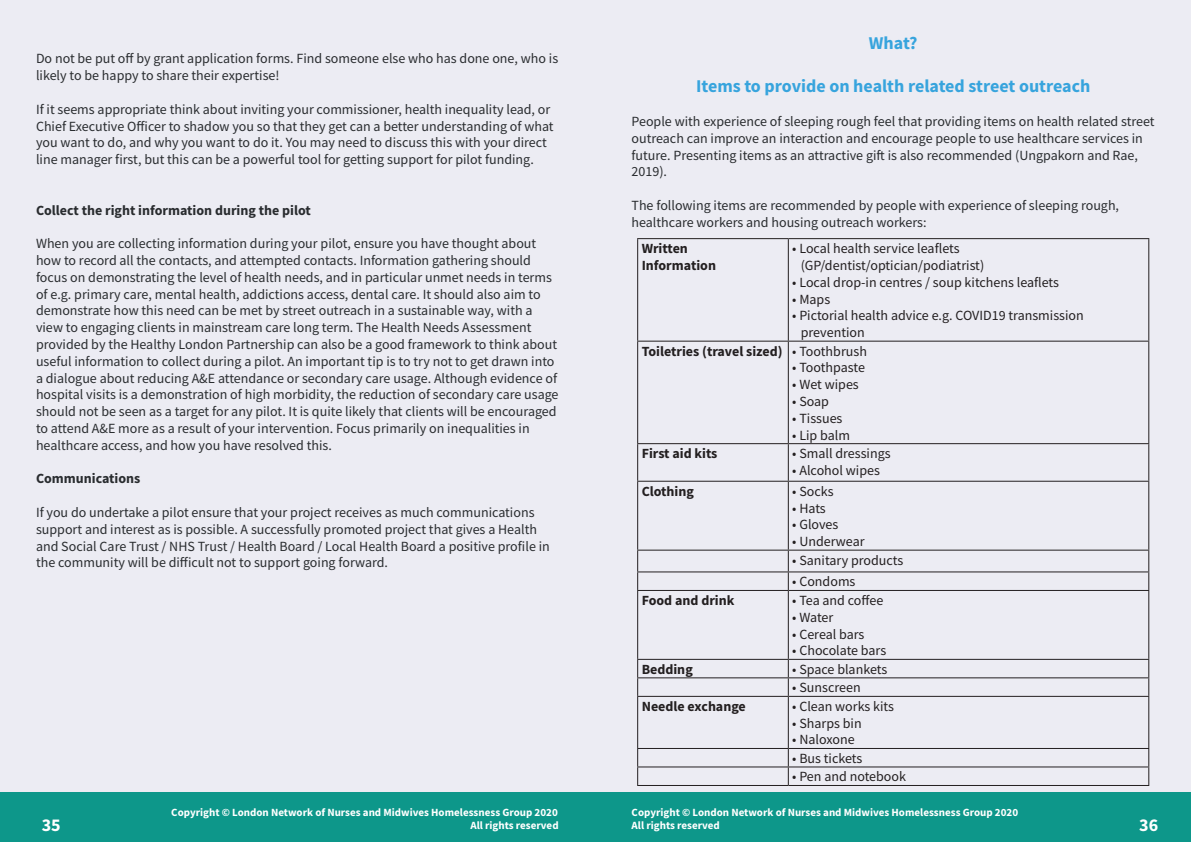
<style>
.page{position:relative;width:1191px;height:842px;background:#fff}
.page>*{position:absolute;margin:0;border:0;box-sizing:border-box;transform-origin:0 0}
.t1{font:700 18px "Source Sans Pro";color:#37a4dd}
.t2{font:700 18px "Source Sans Pro";color:#fff}
.t3{font:14px/16.8px "Source Sans Pro";color:#292c2f}
.t4{font:14px/16.8px "Source Sans Pro";color:#231f20}
.t5{font:700 14px/16.8px "Source Sans Pro";color:#231f20}
.t6{font:700 14px "Source Sans Pro";color:#292c2f}
.t7{font:700 11px/13.2px "Source Sans Pro";color:#fff;text-align:right}
.s1{font-weight:400}
</style>
<div class="page">
<div style="left:0;top:1px;width:595px;height:790px;background:#ececf3"></div>
<div style="left:0;top:792px;width:595px;height:50px;background:#0d978a"></div>
<div style="left:595px;top:792px;width:595px;height:50px;background:#0d978a"></div>
<div style="left:595px;top:1px;width:595px;height:790px;background:#ececf3"></div>
<hr style="left:637px;top:238px;width:151px;height:1px;background:#231f20">
<hr style="left:637px;top:239px;width:1px;height:102px;background:#231f20">
<hr style="left:788px;top:238px;width:361px;height:1px;background:#231f20">
<hr style="left:788px;top:239px;width:1px;height:102px;background:#231f20">
<hr style="left:1148px;top:239px;width:1px;height:102px;background:#231f20">
<hr style="left:637px;top:341px;width:151px;height:1px;background:#231f20">
<hr style="left:637px;top:342px;width:1px;height:101px;background:#231f20">
<hr style="left:788px;top:341px;width:361px;height:1px;background:#231f20">
<hr style="left:788px;top:342px;width:1px;height:101px;background:#231f20">
<hr style="left:1148px;top:342px;width:1px;height:101px;background:#231f20">
<hr style="left:637px;top:443px;width:151px;height:1px;background:#231f20">
<hr style="left:637px;top:444px;width:1px;height:37px;background:#231f20">
<hr style="left:788px;top:443px;width:361px;height:1px;background:#231f20">
<hr style="left:788px;top:444px;width:1px;height:37px;background:#231f20">
<hr style="left:1148px;top:444px;width:1px;height:37px;background:#231f20">
<hr style="left:637px;top:481px;width:151px;height:1px;background:#231f20">
<hr style="left:637px;top:482px;width:1px;height:68px;background:#231f20">
<hr style="left:788px;top:481px;width:361px;height:1px;background:#231f20">
<hr style="left:788px;top:482px;width:1px;height:68px;background:#231f20">
<hr style="left:1148px;top:482px;width:1px;height:68px;background:#231f20">
<hr style="left:637px;top:550px;width:151px;height:1px;background:#231f20">
<hr style="left:788px;top:550px;width:361px;height:1px;background:#231f20">
<hr style="left:637px;top:571px;width:151px;height:1px;background:#231f20">
<svg style="left:637px;top:551px;width:1px;height:39px"></svg>
<hr style="left:788px;top:571px;width:361px;height:1px;background:#231f20">
<svg style="left:788px;top:551px;width:1px;height:39px"></svg>
<svg style="left:1148px;top:551px;width:1px;height:39px"></svg>
<hr style="left:637px;top:590px;width:151px;height:1px;background:#231f20">
<hr style="left:637px;top:591px;width:1px;height:68px;background:#231f20">
<hr style="left:788px;top:590px;width:361px;height:1px;background:#231f20">
<hr style="left:788px;top:591px;width:1px;height:68px;background:#231f20">
<hr style="left:1148px;top:591px;width:1px;height:68px;background:#231f20">
<hr style="left:637px;top:659px;width:151px;height:1px;background:#231f20">
<hr style="left:788px;top:659px;width:361px;height:1px;background:#231f20">
<hr style="left:637px;top:677px;width:151px;height:1px;background:#231f20">
<svg style="left:637px;top:660px;width:1px;height:36px"></svg>
<hr style="left:788px;top:677px;width:361px;height:1px;background:#231f20">
<svg style="left:788px;top:660px;width:1px;height:36px"></svg>
<svg style="left:1148px;top:660px;width:1px;height:36px"></svg>
<hr style="left:637px;top:696px;width:151px;height:1px;background:#231f20">
<hr style="left:637px;top:697px;width:1px;height:51px;background:#231f20">
<hr style="left:788px;top:696px;width:361px;height:1px;background:#231f20">
<hr style="left:788px;top:697px;width:1px;height:51px;background:#231f20">
<hr style="left:1148px;top:697px;width:1px;height:51px;background:#231f20">
<hr style="left:637px;top:748px;width:151px;height:1px;background:#231f20">
<hr style="left:788px;top:748px;width:361px;height:1px;background:#231f20">
<hr style="left:637px;top:766px;width:151px;height:1px;background:#231f20">
<svg style="left:637px;top:749px;width:1px;height:36px"></svg>
<hr style="left:788px;top:766px;width:361px;height:1px;background:#231f20">
<svg style="left:788px;top:749px;width:1px;height:36px"></svg>
<svg style="left:1148px;top:749px;width:1px;height:36px"></svg>
<hr style="left:637px;top:785px;width:151px;height:1px;background:#231f20">
<hr style="left:788px;top:785px;width:361px;height:1px;background:#231f20">
<p class="t3" style="left:36px;top:50px;width:524px">Do not be put off by grant application forms. Find someone else who has done one, who is likely to be happy to share their expertise!</p>
<p class="t3" style="left:36px;top:101px;width:519px">If it seems appropriate think about inviting your commissioner, health inequality lead, or Chief Executive Officer to shadow you so that they get can a better understanding of what you want to do, and why you want to do it. You may need to discuss this with your direct line manager first, but this can be a powerful tool for getting support for pilot funding.</p>
<p class="t6" style="left:36px;top:200px;width:276px">Collect the right information during the pilot</p>
<p class="t3" style="left:36px;top:235px;width:524px">When you are collecting information during your pilot, ensure you have thought about how to record all the contacts, and attempted contacts. Information gathering should focus on demonstrating the level of health needs, and in particular unmet needs in terms of e.g. primary care, mental health, addictions access, dental care. It should also aim to demonstrate how this need can be met by street outreach in a sustainable way, with a view to engaging clients in mainstream care long term. The Health Needs Assessment provided by the Healthy London Partnership can also be a good framework to think about useful information to collect during a pilot. An important tip is to try not to get drawn into a dialogue about reducing A&amp;E attendance or secondary care usage. Although evidence of hospital visits is a demonstration of high morbidity, the reduction of secondary care usage should not be seen as a target for any pilot. It is quite likely that clients will be encouraged to attend A&amp;E more as a result of your intervention. Focus primarily on inequalities in healthcare access, and how you have resolved this.</p>
<p class="t6" style="left:36px;top:469px;width:106px">Communications</p>
<p class="t3" style="left:36px;top:504px;width:515px">If you do undertake a pilot ensure that your project receives as much communications support and interest as is possible. A successfully promoted project that gives a Health and Social Care Trust / NHS Trust / Health Board / Local Health Board a positive profile in the community will be difficult not to support going forward.</p>
<p class="t1" style="left:869px;top:31px;width:50px">What?</p>
<p class="t1" style="left:696px;top:74px;width:396px">Items to provide on health related street outreach</p>
<p class="t3" style="left:631px;top:113px;width:525px">People with experience of sleeping rough feel that providing items on health related street outreach can improve an interaction and encourage people to use healthcare services in future. Presenting items as an attractive gift is also recommended (Ungpakorn and Rae, 2019).</p>
<p class="t3" style="left:631px;top:197px;width:489px">The following items are recommended by people with experience of sleeping rough, healthcare workers and housing outreach workers:</p>
<p class="t5" style="left:641px;top:240px;width:76px">Written<br>Information</p>
<p class="t4" style="left:800px;top:240px;width:185px;text-indent:-8px">• Local health service leaflets (GP/dentist/optician/podiatrist)</p>
<p class="t4" style="left:792px;top:274px;width:268px">• Local drop-in centres / soup kitchens leaflets</p>
<p class="t4" style="left:792px;top:290px;width:39px">• Maps</p>
<p class="t4" style="left:800px;top:307px;width:284px;text-indent:-8px">• Pictorial health advice e.g. COVID19 transmission prevention</p>
<p class="t5" style="left:641px;top:342px;width:227px">Toiletries (travel sized) <span class="s1">• Toothbrush</span></p>
<p class="t4" style="left:792px;top:359px;width:74px">• Toothpaste</p>
<p class="t4" style="left:792px;top:376px;width:68px">• Wet wipes</p>
<p class="t4" style="left:792px;top:393px;width:38px">• Soap</p>
<p class="t4" style="left:792px;top:410px;width:52px">• Tissues</p>
<p class="t4" style="left:792px;top:426px;width:59px">• Lip balm</p>
<p class="t5" style="left:641px;top:445px;width:77px">First aid kits</p>
<p class="t4" style="left:792px;top:445px;width:100px">• Small dressings</p>
<p class="t4" style="left:792px;top:462px;width:89px">• Alcohol wipes</p>
<p class="t5" style="left:641px;top:482px;width:54px">Clothing</p>
<p class="t4" style="left:792px;top:483px;width:43px">• Socks</p>
<p class="t4" style="left:792px;top:499px;width:35px">• Hats</p>
<p class="t4" style="left:792px;top:516px;width:48px">• Gloves</p>
<p class="t4" style="left:792px;top:533px;width:74px">• Underwear</p>
<p class="t4" style="left:792px;top:551px;width:112px">• Sanitary products</p>
<p class="t4" style="left:792px;top:573px;width:65px">• Condoms</p>
<p class="t5" style="left:641px;top:592px;width:94px">Food and drink</p>
<p class="t4" style="left:792px;top:592px;width:93px">• Tea and coffee</p>
<p class="t4" style="left:792px;top:609px;width:43px">• Water</p>
<p class="t4" style="left:792px;top:625px;width:74px">• Cereal bars</p>
<p class="t4" style="left:792px;top:642px;width:95px">• Chocolate bars</p>
<p class="t5" style="left:641px;top:661px;width:53px">Bedding</p>
<p class="t4" style="left:792px;top:661px;width:96px">• Space blankets</p>
<p class="t4" style="left:792px;top:679px;width:70px">• Sunscreen</p>
<p class="t5" style="left:641px;top:698px;width:106px">Needle exchange</p>
<p class="t4" style="left:792px;top:698px;width:103px">• Clean works kits</p>
<p class="t4" style="left:792px;top:714px;width:71px">• Sharps bin</p>
<p class="t4" style="left:792px;top:731px;width:64px">• Naloxone</p>
<p class="t4" style="left:792px;top:750px;width:72px">• Bus tickets</p>
<p class="t4" style="left:792px;top:768px;width:115px">• Pen and notebook</p>
<p class="t7" style="left:171px;top:806px;width:389px">Copyright © London Network of Nurses and Midwives Homelessness Group 2020<br>All rights reserved</p>
<p class="t7" style="left:631px;top:806px;width:388px;text-align:left">Copyright © London Network of Nurses and Midwives Homelessness Group 2020<br>All rights reserved</p>
<p class="t2" style="left:42px;top:813px;width:21px">35</p>
<p class="t2" style="left:1139px;top:813px;width:21px">36</p>
</div>
